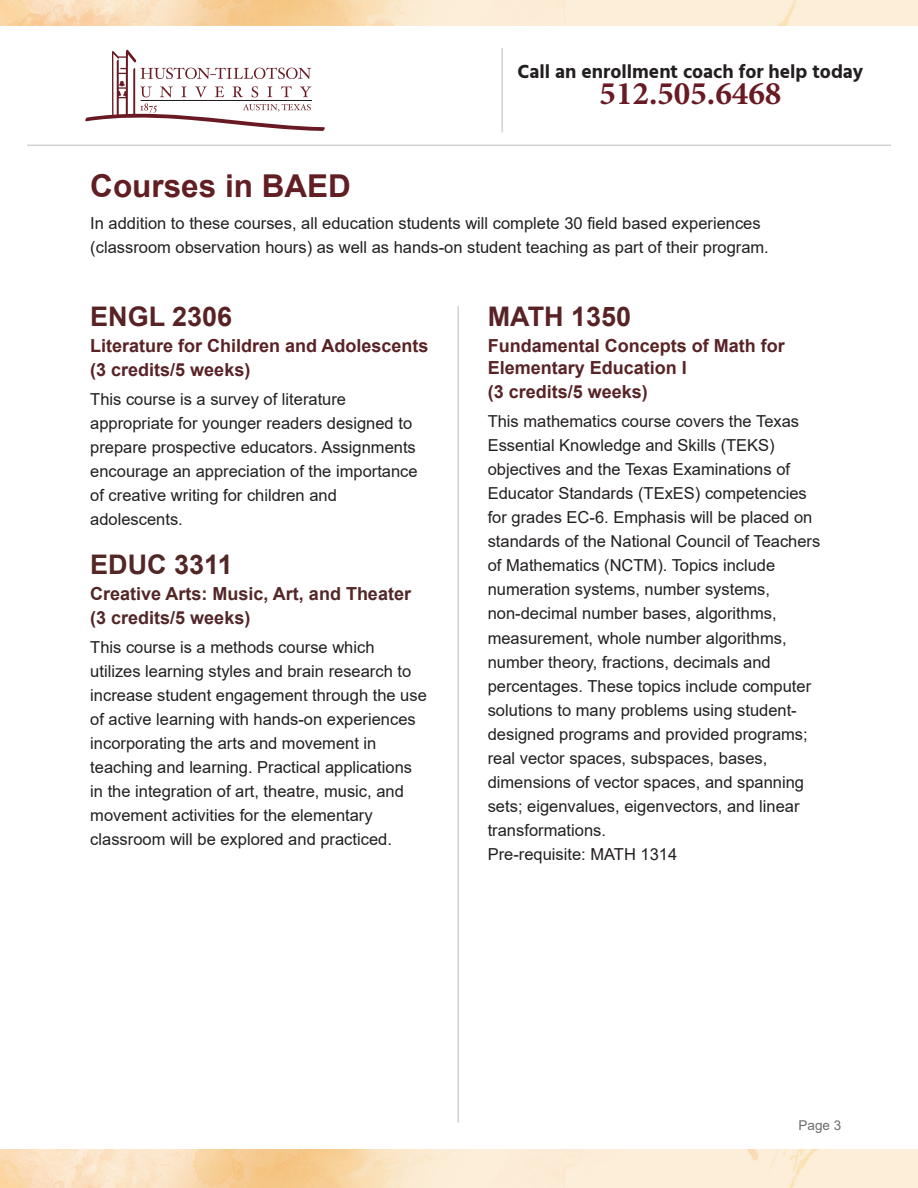
<style>
.page{position:relative;width:918px;height:1188px;background:#fff}
.page>*{position:absolute;margin:0;border:0;box-sizing:border-box;transform-origin:0 0}
.t1{font:700 33px "Minion Pro";color:#6a1a23}
.t2{font:700 31.5px "Arial";color:#611f23}
.t3{font:700 27px "Arial";color:#592325}
.t4{font:700 27px "Arial";color:#522726}
.t5{font:700 19.5px "Hind Siliguri";color:#231f20}
.t6{font:700 18px/23.2px "Arial";color:#592325}
.t7{font:700 18px/24px "Arial";color:#522726}
.t8{font:16.5px/24px "Arial";color:#231f20}
.t9{font:13.5px "Arial";color:#6c6d70}
</style>
<div class="page">
<svg style="left:85px;top:50px;width:240px;height:81px"></svg>
<hr style="left:501px;top:48px;width:2px;height:84px;background:#d1d2d4">
<hr style="left:27px;top:145px;width:864px;height:1px;background:#d1d2d4">
<img style="left:0;top:1150px;width:918px;height:38px">
<img style="left:0;top:0;width:918px;height:26px">
<hr style="left:458px;top:306px;width:1px;height:817px;background:#d1d2d4">
<p class="t5" style="left:518px;top:56px;width:347px">Call an enrollment coach for help today</p>
<p class="t1" style="left:600px;top:70px;width:183px">512.505.6468</p>
<p class="t2" style="left:90px;top:165px;width:262px">Courses in BAED</p>
<p class="t8" style="left:90px;top:211px;width:680px">In addition to these courses, all education students will complete 30 field based experiences (classroom observation hours) as well as hands-on student teaching as part of their program.</p>
<p class="t3" style="left:90px;top:299px;width:144px">ENGL 2306</p>
<p class="t6" style="left:90px;top:334px;width:340px;line-height:24px">Literature for Children and Adolescents (3 credits/5 weeks)</p>
<p class="t8" style="left:90px;top:387px;width:329px">This course is a survey of literature appropriate for younger readers designed to prepare prospective educators. Assignments encourage an appreciation of the importance of creative writing for children and adolescents.</p>
<p class="t4" style="left:90px;top:547px;width:144px">EDUC 3311</p>
<p class="t7" style="left:90px;top:582px;width:322px">Creative Arts: Music, Art, and Theater (3 credits/5 weeks)</p>
<p class="t8" style="left:90px;top:635px;width:338px">This course is a methods course which utilizes learning styles and brain research to increase student engagement through the use of active learning with hands-on experiences incorporating the arts and movement in teaching and learning. Practical applications in the integration of art, theatre, music, and movement activities for the elementary classroom will be explored and practiced.</p>
<p class="t3" style="left:488px;top:299px;width:145px">MATH 1350</p>
<p class="t6" style="left:488px;top:334px;width:299px">Fundamental Concepts of Math for<br>Elementary Education I<br>(3 credits/5 weeks)</p>
<p class="t8" style="left:488px;top:410px;width:334px">This mathematics course covers the Texas Essential Knowledge and Skills (TEKS) objectives and the Texas Examinations of Educator Standards (TExES) competencies for grades EC-6. Emphasis will be placed on standards of the National Council of Teachers of Mathematics (NCTM). Topics include numeration systems, number systems, non-decimal number bases, algorithms, measurement, whole number algorithms, number theory, fractions, decimals and percentages. These topics include computer solutions to many problems using student&shy;designed programs and provided programs; real vector spaces, subspaces, bases, dimensions of vector spaces, and spanning sets; eigenvalues, eigenvectors, and linear transformations.<br>Pre-requisite: MATH 1314</p>
<p class="t9" style="left:799px;top:1116px;width:44px">Page 3</p>
</div>
